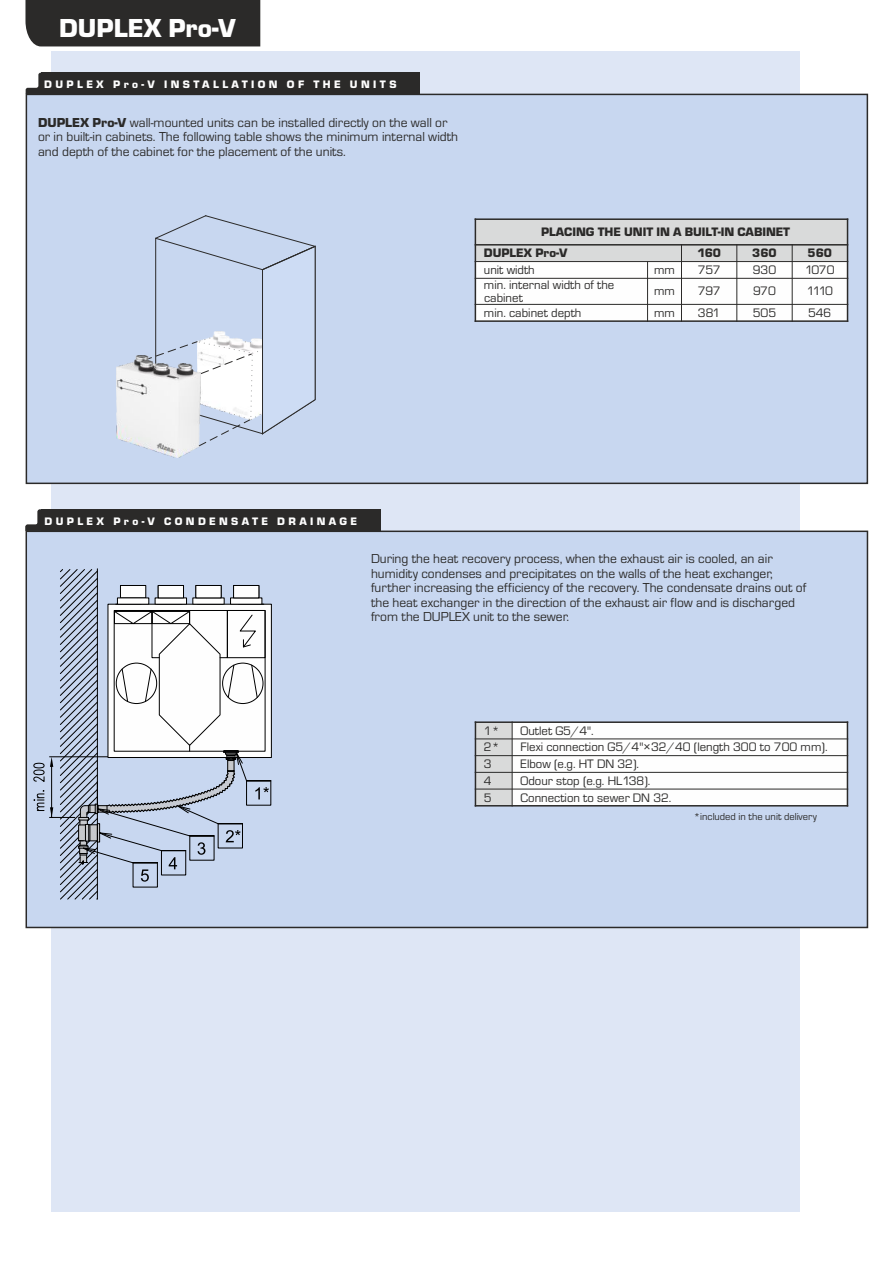
<style>
.page{position:relative;width:893px;height:1263px;background:#fff}
.page>*{position:absolute;margin:0;border:0;box-sizing:border-box;transform-origin:0 0}
.t1{font:27px "Eurostile TEE Blac";color:#fefefe}
.t2{font:13.5px/14.5px "Eurostile TEE";color:#2b2a29}
.t3{font:12.75px/12.3px "Eurostile TEE";color:#2b2a29}
.t4{font:12.75px/21.1px "Eurostile TEE Blac";color:#2b2a29}
.t5{font:11.25px "Eurostile TEE Blac";letter-spacing:.3em;color:#fefefe}
.t6{font:10.5px "Eurostile TEE";color:#2b2a29}
.s1{font-family:"Eurostile TEE Blac"}
</style>
<div class="page">
<div style="left:51px;top:51px;width:748px;height:1161px;background:#dee6f5"></div>
<div style="left:25px;top:0;width:235px;height:46px;background:#2b2a29"></div>
<div style="left:25px;top:93px;width:844px;height:392px;background:#c8d7f0"></div>
<div style="left:475px;top:219px;width:372px;height:26px;background:#d9dada"></div>
<div style="left:475px;top:245px;width:206px;height:17px;background:#d9dada"></div>
<div style="left:681px;top:245px;width:56px;height:17px;background:#d9dada"></div>
<div style="left:737px;top:245px;width:55px;height:17px;background:#d9dada"></div>
<div style="left:792px;top:245px;width:55px;height:17px;background:#d9dada"></div>
<div style="left:475px;top:262px;width:173px;height:16px;background:#fefefe"></div>
<div style="left:648px;top:262px;width:33px;height:16px;background:#fefefe"></div>
<div style="left:681px;top:262px;width:56px;height:16px;background:#fefefe"></div>
<div style="left:737px;top:262px;width:55px;height:16px;background:#fefefe"></div>
<div style="left:792px;top:262px;width:55px;height:16px;background:#fefefe"></div>
<div style="left:475px;top:278px;width:173px;height:26px;background:#fefefe"></div>
<div style="left:648px;top:278px;width:33px;height:26px;background:#fefefe"></div>
<div style="left:681px;top:278px;width:56px;height:26px;background:#fefefe"></div>
<div style="left:737px;top:278px;width:55px;height:26px;background:#fefefe"></div>
<div style="left:792px;top:278px;width:55px;height:26px;background:#fefefe"></div>
<div style="left:475px;top:304px;width:173px;height:17px;background:#fefefe"></div>
<div style="left:648px;top:304px;width:33px;height:17px;background:#fefefe"></div>
<div style="left:681px;top:304px;width:56px;height:17px;background:#fefefe"></div>
<div style="left:737px;top:304px;width:55px;height:17px;background:#fefefe"></div>
<div style="left:792px;top:304px;width:55px;height:17px;background:#fefefe"></div>
<hr style="left:475px;top:218px;width:1px;height:104px;background:#2b2a29">
<hr style="left:647px;top:261px;width:1px;height:61px;background:#2b2a29">
<hr style="left:681px;top:261px;width:1px;height:61px;background:#2b2a29">
<svg style="left:681px;top:246px;width:1px;height:15px"></svg>
<hr style="left:736px;top:261px;width:1px;height:61px;background:#2b2a29">
<svg style="left:736px;top:246px;width:1px;height:15px"></svg>
<hr style="left:792px;top:261px;width:1px;height:61px;background:#2b2a29">
<svg style="left:792px;top:246px;width:1px;height:15px"></svg>
<hr style="left:847px;top:218px;width:1px;height:104px;background:#2b2a29">
<hr style="left:475px;top:320px;width:373px;height:2px;background:#2b2a29">
<hr style="left:475px;top:304px;width:373px;height:1px;background:#2b2a29">
<hr style="left:475px;top:278px;width:373px;height:1px;background:#2b2a29">
<hr style="left:475px;top:261px;width:373px;height:1px;background:#2b2a29">
<hr style="left:475px;top:244px;width:373px;height:2px;background:#2b2a29">
<hr style="left:475px;top:218px;width:373px;height:2px;background:#2b2a29">
<svg style="left:26px;top:73px;width:16px;height:21px"></svg>
<div style="left:42px;top:73px;width:378px;height:21px;background:#2b2a29"></div>
<img style="left:116px;top:356px;width:85px;height:101px">
<svg style="left:143px;top:214px;width:173px;height:233px;background:#cdd8eb"></svg>
<div style="left:25px;top:530px;width:844px;height:399px;background:#c8d7f0"></div>
<div style="left:475px;top:722px;width:37px;height:17px;background:#d9dada"></div>
<div style="left:512px;top:722px;width:335px;height:17px;background:#fefefe"></div>
<div style="left:475px;top:739px;width:37px;height:17px;background:#d9dada"></div>
<div style="left:512px;top:739px;width:335px;height:17px;background:#fefefe"></div>
<div style="left:475px;top:756px;width:37px;height:16px;background:#d9dada"></div>
<div style="left:512px;top:756px;width:335px;height:16px;background:#fefefe"></div>
<div style="left:475px;top:772px;width:37px;height:17px;background:#d9dada"></div>
<div style="left:512px;top:772px;width:335px;height:17px;background:#fefefe"></div>
<div style="left:475px;top:789px;width:37px;height:17px;background:#d9dada"></div>
<div style="left:512px;top:789px;width:335px;height:17px;background:#fefefe"></div>
<hr style="left:475px;top:721px;width:1px;height:85px;background:#2b2a29">
<hr style="left:512px;top:721px;width:1px;height:85px;background:#2b2a29">
<hr style="left:847px;top:721px;width:1px;height:85px;background:#2b2a29">
<hr style="left:475px;top:805px;width:373px;height:1px;background:#2b2a29">
<hr style="left:475px;top:789px;width:373px;height:1px;background:#2b2a29">
<hr style="left:475px;top:772px;width:373px;height:1px;background:#2b2a29">
<hr style="left:475px;top:755px;width:373px;height:1px;background:#2b2a29">
<hr style="left:475px;top:738px;width:373px;height:1px;background:#2b2a29">
<hr style="left:475px;top:721px;width:373px;height:2px;background:#2b2a29">
<svg style="left:33px;top:568px;width:239px;height:331px;background:#c5cedd"></svg>
<svg style="left:25px;top:509px;width:16px;height:22px"></svg>
<div style="left:41px;top:509px;width:340px;height:22px;background:#2b2a29"></div>
<h1 class="t1" style="left:59px;top:17px;width:178px">DUPLEX Pro-V</h1>
<p class="t5" style="left:44px;top:80px;width:354px">DUPLEX Pro-V INSTALLATION OF THE UNITS</p>
<p class="t2" style="left:38px;top:116px;width:422px"><span class="s1">DUPLEX Pro-V</span> wall-mounted units can be installed directly on the wall or or in built-in cabinets. The following table shows the minimum internal width and depth of the cabinet for the placement of the units.</p>
<p class="t4" style="left:484px;top:223px;width:308px;text-indent:57px">PLACING THE UNIT IN A BUILT-IN CABINET<br>DUPLEX Pro-V</p>
<p class="t4" style="left:697px;top:244px;width:25px">160</p>
<p class="t4" style="left:752px;top:244px;width:26px">360</p>
<p class="t4" style="left:808px;top:244px;width:26px">560</p>
<p class="t3" style="left:484px;top:265px;width:52px">unit width</p>
<p class="t3" style="left:654px;top:265px;width:23px">mm</p>
<p class="t3" style="left:698px;top:265px;width:24px">757</p>
<p class="t3" style="left:753px;top:265px;width:25px">930</p>
<p class="t3" style="left:805px;top:265px;width:31px">1070</p>
<p class="t3" style="left:484px;top:280px;width:132px">min. internal width of the cabinet</p>
<p class="t3" style="left:654px;top:286px;width:23px">mm</p>
<p class="t3" style="left:698px;top:286px;width:24px">797</p>
<p class="t3" style="left:753px;top:286px;width:24px">970</p>
<p class="t3" style="left:807px;top:286px;width:28px">1110</p>
<p class="t3" style="left:484px;top:308px;width:99px">min. cabinet depth</p>
<p class="t3" style="left:654px;top:308px;width:23px">mm</p>
<p class="t3" style="left:698px;top:308px;width:24px">381</p>
<p class="t3" style="left:753px;top:308px;width:25px">505</p>
<p class="t3" style="left:808px;top:308px;width:25px">546</p>
<p class="t5" style="left:45px;top:518px;width:314px">DUPLEX Pro-V CONDENSATE DRAINAGE</p>
<p class="t2" style="left:371px;top:553px;width:437px">During the heat recovery process, when the exhaust air is cooled, an air humidity condenses and precipitates on the walls of the heat exchanger, further increasing the efficiency of the recovery. The condensate drains out of the heat exchanger in the direction of the exhaust air flow and is discharged from the DUPLEX unit to the sewer.</p>
<p class="t3" style="left:484px;top:726px;width:17px">1*</p>
<p class="t3" style="left:521px;top:726px;width:75px">Outlet G5/4".</p>
<p class="t3" style="left:484px;top:742px;width:17px">2*</p>
<p class="t3" style="left:521px;top:742px;width:308px">Flexi connection G5/4"×32/40 (length 300 to 700 mm).</p>
<p class="t3" style="left:484px;top:759px;width:9px">3</p>
<p class="t3" style="left:521px;top:759px;width:120px">Elbow (e.g. HT DN 32).</p>
<p class="t3" style="left:484px;top:776px;width:9px">4</p>
<p class="t3" style="left:521px;top:776px;width:131px">Odour stop (e.g. HL138).</p>
<p class="t3" style="left:484px;top:792px;width:9px">5</p>
<p class="t3" style="left:521px;top:792px;width:152px">Connection to sewer DN 32.</p>
<p class="t6" style="left:694px;top:813px;width:125px">*included in the unit delivery</p>
</div>
